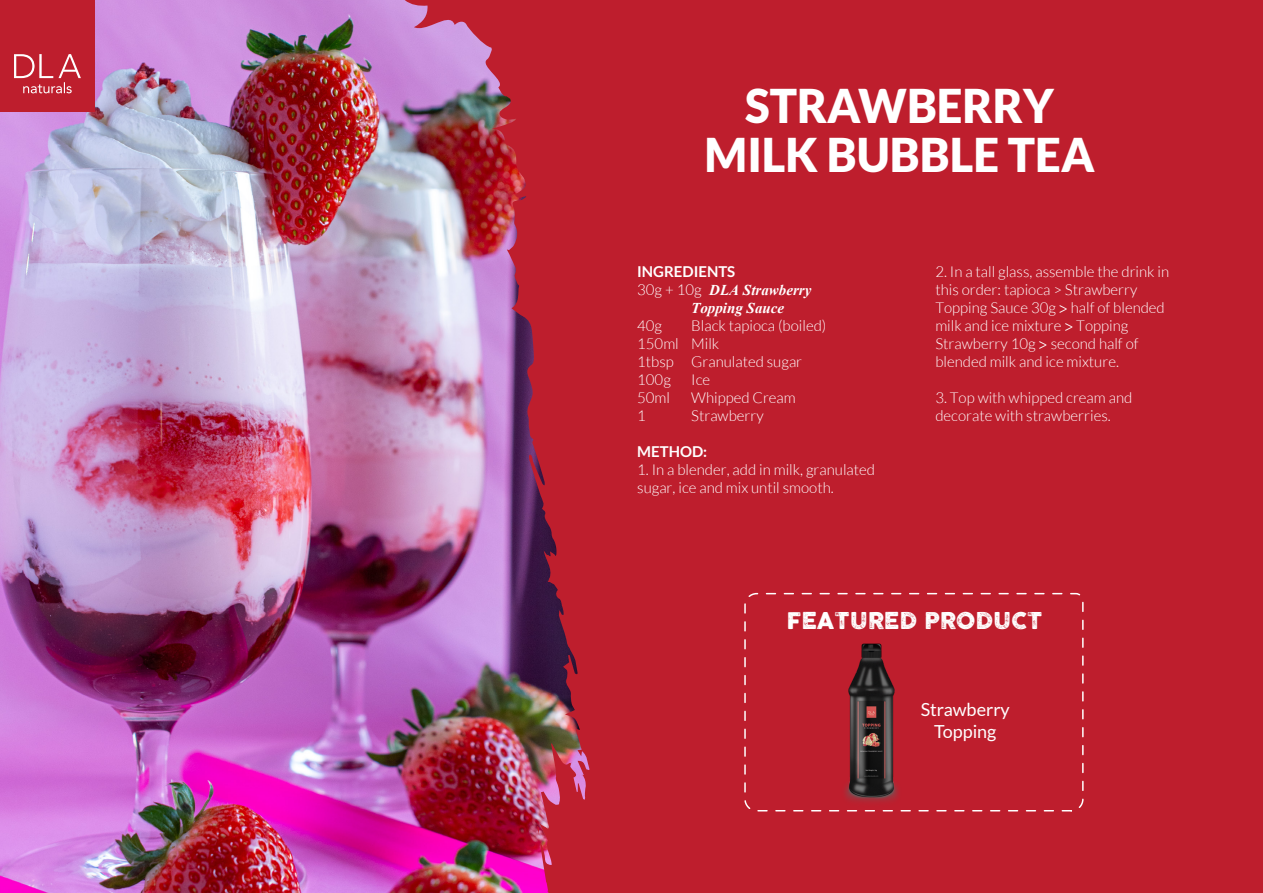
<style>
.page{position:relative;width:1263px;height:893px;background:#fff}
.page>*{position:absolute;margin:0;border:0;box-sizing:border-box;transform-origin:0 0}
.t1{font:900 46.5px/49.3px "Lato";color:#fff;text-align:center}
.t2{font:22.8px "COCOGOOSELETTERPRESS";color:#fff}
.t3{font:18px/21.6px "Lato";color:#fff;text-align:center}
.t4{font:300 15px/18px "Lato";color:#fff}
.t5{font:italic 700 15px/18px "Times New Roman";color:#fff}
.t6{font:700 15px "Lato";color:#fff}
.s1{font-family:"Lato";font-weight:300;font-style:normal}
.s2{font-family:"Myriad Pro";font-weight:400}
</style>
<div class="page">
<div style="left:10px;top:0;width:1253px;height:893px;background:#be1e2d"></div>
<img style="left:0;top:0;width:589px;height:893px">
<div style="left:0;top:0;width:95px;height:112px;background:#be1e2d"></div>
<svg style="left:14px;top:54px;width:67px;height:39px"></svg>
<svg style="left:744px;top:592px;width:340px;height:220px"></svg>
<img style="left:781px;top:626px;width:180px;height:180px">
<h1 class="t1" style="left:704px;top:80px;width:392px">STRAWBERRY<br>MILK BUBBLE TEA</h1>
<p class="t6" style="left:637px;top:263px;width:100px">INGREDIENTS</p>
<p class="t5" style="left:691px;top:280px;width:122px;text-indent:-54px"><span class="s1">30g + 10g</span> DLA Strawberry<br>Topping Sauce</p>
<p class="t4" style="left:637px;top:317px;width:26px">40g</p>
<p class="t4" style="left:637px;top:317px;width:191px;text-indent:54px">Black tapioca (boiled)<br>150ml Milk<br>1tbsp Granulated sugar<br>100g</p>
<p class="t4" style="left:691px;top:371px;width:20px">Ice</p>
<p class="t4" style="left:637px;top:389px;width:34px">50ml</p>
<p class="t4" style="left:691px;top:389px;width:106px">Whipped Cream</p>
<p class="t4" style="left:637px;top:407px;width:10px">1</p>
<p class="t4" style="left:691px;top:407px;width:74px">Strawberry</p>
<p class="t6" style="left:637px;top:443px;width:71px">METHOD:</p>
<p class="t4" style="left:637px;top:461px;width:239px">1. In a blender, add in milk, granulated sugar, ice and mix until smooth.</p>
<p class="t4" style="left:935px;top:262px;width:235px">2. In a tall glass, assemble the drink in this order: tapioca &gt; Strawberry<br>Topping Sauce 30g <span class="s2">&gt;</span> half of blended milk and ice mixture <span class="s2">&gt;</span> Topping<br>Strawberry 10g <span class="s2">&gt;</span> second half of blended milk and ice mixture.</p>
<p class="t4" style="left:935px;top:388px;width:198px">3. Top with whipped cream and decorate with strawberries.</p>
<h2 class="t2" style="left:786px;top:608px;width:258px">FEATURED PRODUCT</h2>
<p class="t3" style="left:921px;top:699px;width:91px">Strawberry<br>Topping</p>
</div>
